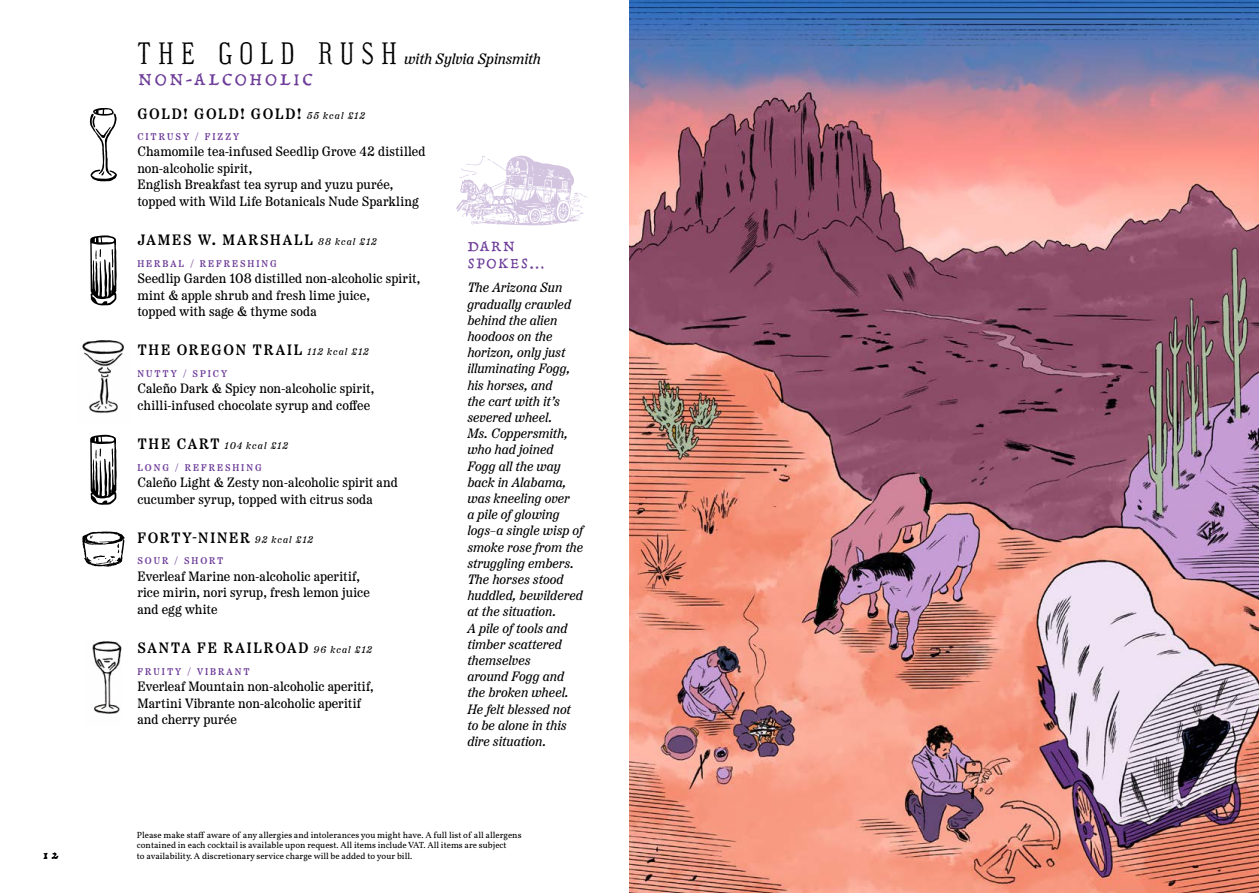
<style>
.page{position:relative;width:1259px;height:893px;background:#fff}
.page>*{position:absolute;margin:0;border:0;box-sizing:border-box;transform-origin:0 0}
.t1{font:36px "Rudyard WF";letter-spacing:.2em;color:#000}
.t2{font:19.5px "Gryphius MVB SC";letter-spacing:.09em;color:#6d3c99}
.t3{font:16.5px/16.5px "Gryphius MVB SC";letter-spacing:.07em;color:#6d3c99}
.t4{font:600 15px "Etna";letter-spacing:.11em;color:#000}
.t5{font:italic 15px "Etna";letter-spacing:-.01em;color:#000}
.t6{font:15px "Gryphius MVB SC";color:#000}
.t7{font:13.5px/16.5px "Etna";letter-spacing:.01em;color:#000}
.t8{font:italic 13.5px/16.2px "Etna";color:#000}
.t9{font:600 9.75px "Etna";letter-spacing:.2em;color:#6d3c99}
.t10{font:italic 9.75px "Etna";letter-spacing:.095em;color:#000}
.t11{font:9px/10.5px "Vollkorn";color:#000}
.s1{font-weight:400;font-style:italic;font-size:9.75px}
.s2{font-weight:600;font-style:normal;font-size:15px}
</style>
<div class="page">
<svg style="left:456px;top:155px;width:131px;height:71px"></svg>
<img style="left:92px;top:641px;width:29px;height:73px">
<img style="left:629px;top:0;width:630px;height:893px">
<svg style="left:90px;top:108px;width:27px;height:73px"></svg>
<svg style="left:90px;top:235px;width:27px;height:70px"></svg>
<svg style="left:90px;top:435px;width:27px;height:70px"></svg>
<img style="left:82px;top:340px;width:42px;height:73px">
<svg style="left:82px;top:532px;width:43px;height:35px"></svg>
<p class="t6" style="left:43px;top:846px;width:17px">12</p>
<h1 class="t1" style="left:137px;top:37px;width:261px">THE GOLD RUSH</h1>
<p class="t5" style="left:404px;top:48px;width:138px">with Sylvia Spinsmith</p>
<h2 class="t2" style="left:137px;top:69px;width:177px">NON-ALCOHOLIC</h2>
<p class="t4" style="left:137px;top:102px;width:229px">GOLD! GOLD! GOLD! <span class="s1">55 kcal £12</span></p>
<p class="t9" style="left:137px;top:129px;width:103px">CITRUSY / FIZZY</p>
<p class="t7" style="left:137px;top:142px;width:290px">Chamomile tea-infused Seedlip Grove 42 distilled non-alcoholic spirit,<br>English Breakfast tea syrup and yuzu purée, topped with Wild Life Botanicals Nude Sparkling</p>
<p class="t4" style="left:137px;top:228px;width:241px">JAMES W. MARSHALL <span class="s1">88 kcal £12</span></p>
<p class="t9" style="left:137px;top:256px;width:141px">HERBAL / REFRESHING</p>
<p class="t7" style="left:137px;top:269px;width:285px">Seedlip Garden 108 distilled non-alcoholic spirit, mint &amp; apple shrub and fresh lime juice,<br>topped with sage &amp; thyme soda</p>
<p class="t4" style="left:137px;top:339px;width:233px">THE OREGON TRAIL <span class="s1">112 kcal £12</span></p>
<p class="t9" style="left:137px;top:366px;width:91px">NUTTY / SPICY</p>
<p class="t7" style="left:137px;top:379px;width:239px">Caleño Dark &amp; Spicy non-alcoholic spirit, chilli-infused chocolate syrup and coffee</p>
<p class="t10" style="left:137px;top:438px;width:152px"><span class="s2">THE CART</span> 104 kcal £12</p>
<p class="t9" style="left:137px;top:460px;width:126px">LONG / REFRESHING</p>
<p class="t7" style="left:137px;top:473px;width:262px">Caleño Light &amp; Zesty non-alcoholic spirit and cucumber syrup, topped with citrus soda</p>
<p class="t4" style="left:137px;top:526px;width:177px">FORTY-NINER <span class="s1">92 kcal £12</span></p>
<p class="t9" style="left:137px;top:553px;width:88px">SOUR / SHORT</p>
<p class="t7" style="left:137px;top:567px;width:234px">Everleaf Marine non-alcoholic aperitif, rice mirin, nori syrup, fresh lemon juice and egg white</p>
<p class="t4" style="left:137px;top:636px;width:236px">SANTA FE RAILROAD <span class="s1">96 kcal £12</span></p>
<p class="t9" style="left:137px;top:664px;width:114px">FRUITY / VIBRANT</p>
<p class="t7" style="left:137px;top:677px;width:238px">Everleaf Mountain non-alcoholic aperitif,<br>Martini Vibrante non-alcoholic aperitif and cherry purée</p>
<p class="t3" style="left:467px;top:238px;width:79px">DARN<br>SPOKES…</p>
<p class="t8" style="left:467px;top:280px;width:117px">The Arizona Sun gradually crawled behind the alien hoodoos on the horizon, only just illuminating Fogg, his horses, and<br>the cart with it’s severed wheel.<br>Ms. Coppersmith, who had joined<br>Fogg all the way back in Alabama, was kneeling over<br>a pile of glowing logs–a single wisp of smoke rose from the struggling embers.<br>The horses stood huddled, bewildered at the situation.<br>A pile of tools and timber scattered themselves<br>around Fogg and the broken wheel.<br>He felt blessed not to be alone in this dire situation.</p>
<p class="t11" style="left:137px;top:830px;width:386px">Please make staff aware of any allergies and intolerances you might have. A full list of all allergens contained in each cocktail is available upon request. All items include VAT. All items are subject<br>to availability. A discretionary service charge will be added to your bill.</p>
</div>
